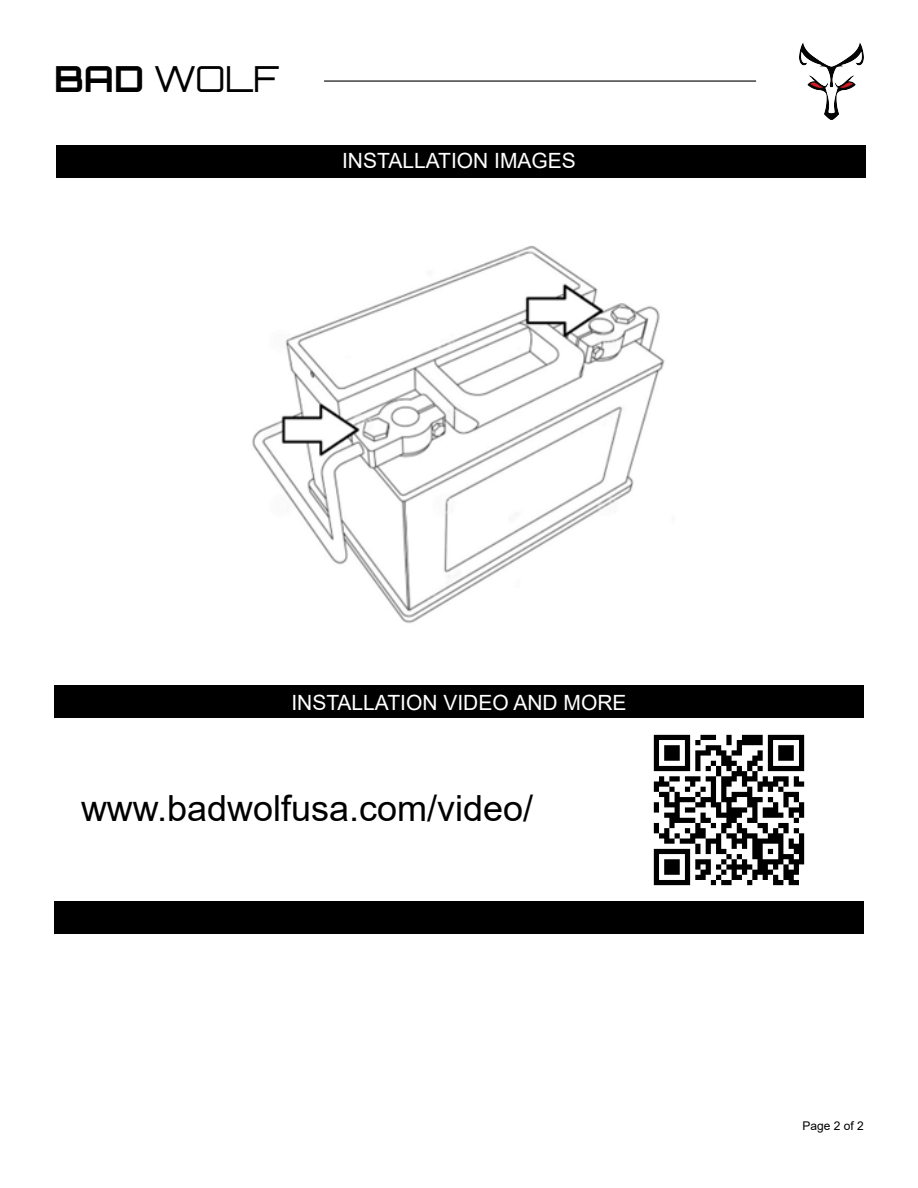
<style>
.page{position:relative;width:918px;height:1188px;background:#fff}
.page>*{position:absolute;margin:0;border:0;box-sizing:border-box;transform-origin:0 0}
.t1{font:36px "Arial";color:#000}
.t2{font:300 36px "Orbitron";color:#000}
.t3{font:21px "Arial";color:#fff}
.t4{font:12px "Arial";color:#000}
.s1{font-weight:700}
</style>
<div class="page">
<hr style="left:324px;top:81px;width:432px;height:1px;background:#000">
<div style="left:56px;top:146px;width:810px;height:32px;background:#000"></div>
<img style="left:799px;top:42px;width:65px;height:78px">
<img style="left:252px;top:245px;width:413px;height:379px">
<div style="left:54px;top:686px;width:810px;height:32px;background:#000"></div>
<img style="left:653px;top:734px;width:152px;height:152px">
<div style="left:54px;top:902px;width:810px;height:32px;background:#000"></div>
<h1 class="t2" style="left:54px;top:56px;width:227px"><span class="s1">BAD</span> WOLF</h1>
<p class="t3" style="left:342px;top:146px;width:235px">INSTALLATION IMAGES</p>
<p class="t3" style="left:291px;top:688px;width:337px">INSTALLATION VIDEO AND MORE</p>
<h1 class="t1" style="left:81px;top:783px;width:454px">www.badwolfusa.com/video/</h1>
<p class="t4" style="left:803px;top:1118px;width:63px">Page 2 of 2</p>
</div>
